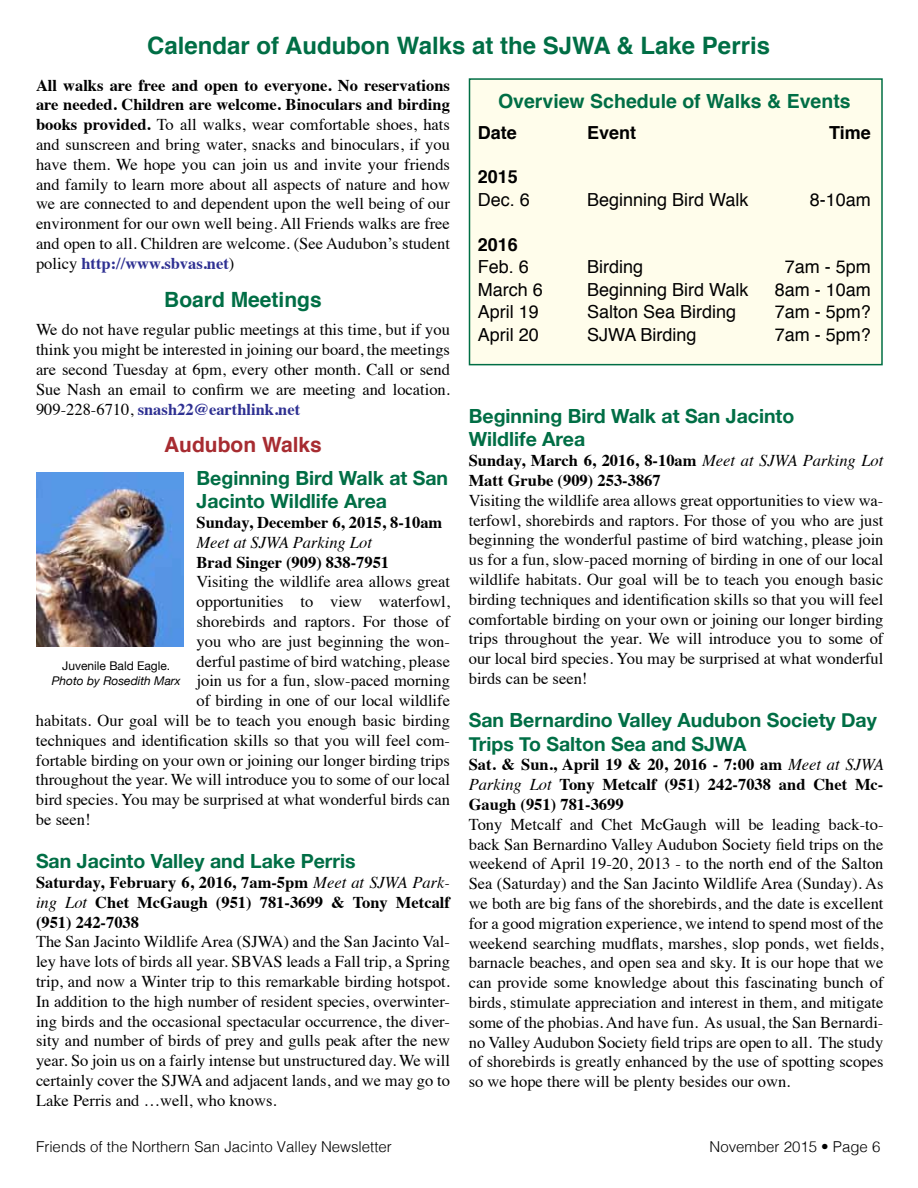
<style>
.page{position:relative;width:918px;height:1188px;background:#fff}
.page>*{position:absolute;margin:0;border:0;box-sizing:border-box;transform-origin:0 0}
.t1{font:700 24px "Helvetica";color:#006e45}
.t2{font:700 21px "Helvetica";color:#006e45}
.t3{font:700 21px "Helvetica";color:#a72c31}
.t4{font:700 19.5px/23.4px "Helvetica Neue";color:#006e45}
.t5{font:700 19.5px "Helvetica";color:#006e45}
.t6{font:18px "Helvetica";color:#000}
.t7{font:700 18px "Helvetica";color:#000}
.t8{font:16.5px/19.8px "Times";color:#000;text-align:justify}
.t9{font:700 16.5px/19.8px "Times";color:#000;text-align:justify}
.t10{font:italic 16.5px "Times";color:#000}
.t11{font:300 15px "Helvetica";color:#000}
.t12{font:italic 12px "Helvetica Neue";color:#000}
.t13{font:12px "Helvetica Neue";color:#000}
.s1{font-weight:700}
.s2{font-weight:700;color:#2e3092}
.s3{font-weight:400;font-style:italic}
</style>
<div class="page">
<div style="left:469px;top:78px;width:414px;height:287px;background:#fffdeb;border:2px solid #006e45"></div>
<img style="left:36px;top:472px;width:147px;height:174px">
<h1 class="t1" style="left:147px;top:26px;width:624px">Calendar of Audubon Walks at the SJWA &amp; Lake Perris</h1>
<p class="t5" style="left:498px;top:86px;width:354px">Overview Schedule of Walks &amp; Events</p>
<p class="t7" style="left:478px;top:118px;width:41px">Date</p>
<p class="t7" style="left:587px;top:118px;width:51px">Event</p>
<p class="t7" style="left:829px;top:118px;width:43px">Time</p>
<p class="t7" style="left:478px;top:162px;width:42px">2015</p>
<p class="t6" style="left:478px;top:185px;width:54px">Dec. 6</p>
<p class="t6" style="left:587px;top:185px;width:163px">Beginning Bird Walk</p>
<p class="t6" style="left:810px;top:185px;width:63px">8-10am</p>
<p class="t7" style="left:478px;top:230px;width:42px">2016</p>
<p class="t6" style="left:478px;top:253px;width:53px">Feb. 6</p>
<p class="t6" style="left:587px;top:253px;width:58px">Birding</p>
<p class="t6" style="left:785px;top:253px;width:88px">7am - 5pm</p>
<p class="t6" style="left:478px;top:275px;width:67px">March 6</p>
<p class="t6" style="left:587px;top:275px;width:163px">Beginning Bird Walk</p>
<p class="t6" style="left:775px;top:275px;width:98px">8am - 10am</p>
<p class="t6" style="left:478px;top:298px;width:63px">April 19</p>
<p class="t6" style="left:587px;top:298px;width:151px">Salton Sea Birding</p>
<p class="t6" style="left:775px;top:298px;width:98px">7am - 5pm?</p>
<p class="t6" style="left:478px;top:320px;width:63px">April 20</p>
<p class="t6" style="left:587px;top:320px;width:111px">SJWA Birding</p>
<p class="t6" style="left:775px;top:320px;width:98px">7am - 5pm?</p>
<p class="t8" style="left:36px;top:74px;width:416px"><span class="s1">All walks are free and open to everyone. No reservations are needed. Children are welcome. Binoculars and birding books provided.</span> To all walks, wear comfortable shoes, hats and sunscreen and bring water, snacks and binoculars, if you have them. We hope you can join us and invite your friends and family to learn more about all aspects of nature and how we are connected to and dependent upon the well being of our environment for our own well being. All Friends walks are free and open to all. Children are welcome. (See Audubon’s student policy <span class="s2">http://www.sbvas.net</span>)</p>
<p class="t2" style="left:164px;top:282px;width:159px">Board Meetings</p>
<p class="t8" style="left:36px;top:319px;width:416px">We do not have regular public meetings at this time, but if you think you might be interested in joining our board, the meetings are second Tuesday at 6pm, every other month. Call or send Sue Nash an email to confirm we are meeting and location.<br>909-228-6710, <span class="s2">snash22@earthlink.net</span></p>
<p class="t3" style="left:164px;top:428px;width:159px">Audubon Walks</p>
<p class="t4" style="left:197px;top:467px;width:253px">Beginning Bird Walk at San<br>Jacinto Wildlife Area</p>
<p class="t9" style="left:197px;top:511px;width:247px">Sunday, December 6, 2015, 8-10am</p>
<p class="t10" style="left:197px;top:528px;width:177px">Meet at SJWA Parking Lot</p>
<p class="t9" style="left:197px;top:550px;width:194px">Brad Singer (909) 838-7951</p>
<p class="t8" style="left:197px;top:571px;width:255px">Visiting the wildlife area allows great</p>
<p class="t8" style="left:197px;top:590px;width:255px">opportunities to view waterfowl,</p>
<p class="t8" style="left:197px;top:610px;width:255px">shorebirds and raptors. For those of</p>
<p class="t8" style="left:197px;top:630px;width:255px">you who are just beginning the won-</p>
<p class="t8" style="left:197px;top:650px;width:255px">derful pastime of bird watching, please</p>
<p class="t8" style="left:197px;top:670px;width:255px">join us for a fun, slow-paced morning</p>
<p class="t8" style="left:197px;top:689px;width:255px">of birding in one of our local wildlife</p>
<p class="t8" style="left:36px;top:709px;width:416px">habitats. Our goal will be to teach you enough basic birding</p>
<p class="t8" style="left:36px;top:729px;width:416px">techniques and identification skills so that you will feel com-</p>
<p class="t8" style="left:36px;top:749px;width:416px">fortable birding on your own or joining our longer birding trips</p>
<p class="t8" style="left:36px;top:769px;width:416px">throughout the year. We will introduce you to some of our local</p>
<p class="t8" style="left:36px;top:788px;width:415px">bird species. You may be surprised at what wonderful birds can</p>
<p class="t8" style="left:36px;top:808px;width:56px">be seen!</p>
<p class="t4" style="left:36px;top:850px;width:321px">San Jacinto Valley and Lake Perris</p>
<p class="t9" style="left:36px;top:871px;width:416px">Saturday, February 6, 2016, 7am-5pm <span class="s3">Meet at SJWA Park&shy;ing Lot</span> Chet McGaugh (951) 781-3699 &amp; Tony Metcalf (951) 242-7038</p>
<p class="t8" style="left:36px;top:931px;width:416px">The San Jacinto Wildlife Area (SJWA) and the San Jacinto Val&shy;ley have lots of birds all year. SBVAS leads a Fall trip, a Spring trip, and now a Winter trip to this remarkable birding hotspot.<br>In addition to the high number of resident species, overwinter&shy;ing birds and the occasional spectacular occurrence, the diver&shy;sity and number of birds of prey and gulls peak after the new year. So join us on a fairly intense but unstructured day. We will certainly cover the SJWA and adjacent lands, and we may go to Lake Perris and …well, who knows.</p>
<p class="t4" style="left:469px;top:405px;width:327px">Beginning Bird Walk at San Jacinto<br>Wildlife Area</p>
<p class="t9" style="left:469px;top:449px;width:416px">Sunday, March 6, 2016, 8-10am <span class="s3">Meet at SJWA Parking Lot<br></span>Matt Grube (909) 253-3867</p>
<p class="t8" style="left:469px;top:489px;width:416px">Visiting the wildlife area allows great opportunities to view wa&shy;terfowl, shorebirds and raptors. For those of you who are just beginning the wonderful pastime of bird watching, please join us for a fun, slow-paced morning of birding in one of our local wildlife habitats. Our goal will be to teach you enough basic birding techniques and identification skills so that you will feel comfortable birding on your own or joining our longer birding trips throughout the year. We will introduce you to some of our local bird species. You may be surprised at what wonderful birds can be seen!</p>
<p class="t4" style="left:469px;top:709px;width:410px">San Bernardino Valley Audubon Society Day<br>Trips To Salton Sea and SJWA</p>
<p class="t9" style="left:469px;top:753px;width:417px">Sat. &amp; Sun., April 19 &amp; 20, 2016 - 7:00 am <span class="s3">Meet at SJWA Parking Lot</span> Tony Metcalf (951) 242-7038 and Chet Mc-Gaugh (951) 781-3699</p>
<p class="t8" style="left:469px;top:813px;width:416px">Tony Metcalf and Chet McGaugh will be leading back-to&shy;back San Bernardino Valley Audubon Society field trips on the weekend of April 19-20, 2013 - to the north end of the Salton Sea (Saturday) and the San Jacinto Wildlife Area (Sunday). As we both are big fans of the shorebirds, and the date is excellent for a good migration experience, we intend to spend most of the weekend searching mudflats, marshes, slop ponds, wet fields, barnacle beaches, and open sea and sky. It is our hope that we can provide some knowledge about this fascinating bunch of birds, stimulate appreciation and interest in them, and mitigate some of the phobias. And have fun. As usual, the San Bernardi&shy;no Valley Audubon Society field trips are open to all. The study of shorebirds is greatly enhanced by the use of spotting scopes so we hope there will be plenty besides our own.</p>
<p class="t13" style="left:62px;top:658px;width:110px">Juvenile Bald Eagle.</p>
<p class="t12" style="left:52px;top:672px;width:130px">Photo by Rosedith Marx</p>
<p class="t11" style="left:36px;top:1134px;width:357px">Friends of the Northern San Jacinto Valley Newsletter</p>
<p class="t11" style="left:710px;top:1134px;width:172px">November 2015 • Page 6</p>
</div>
